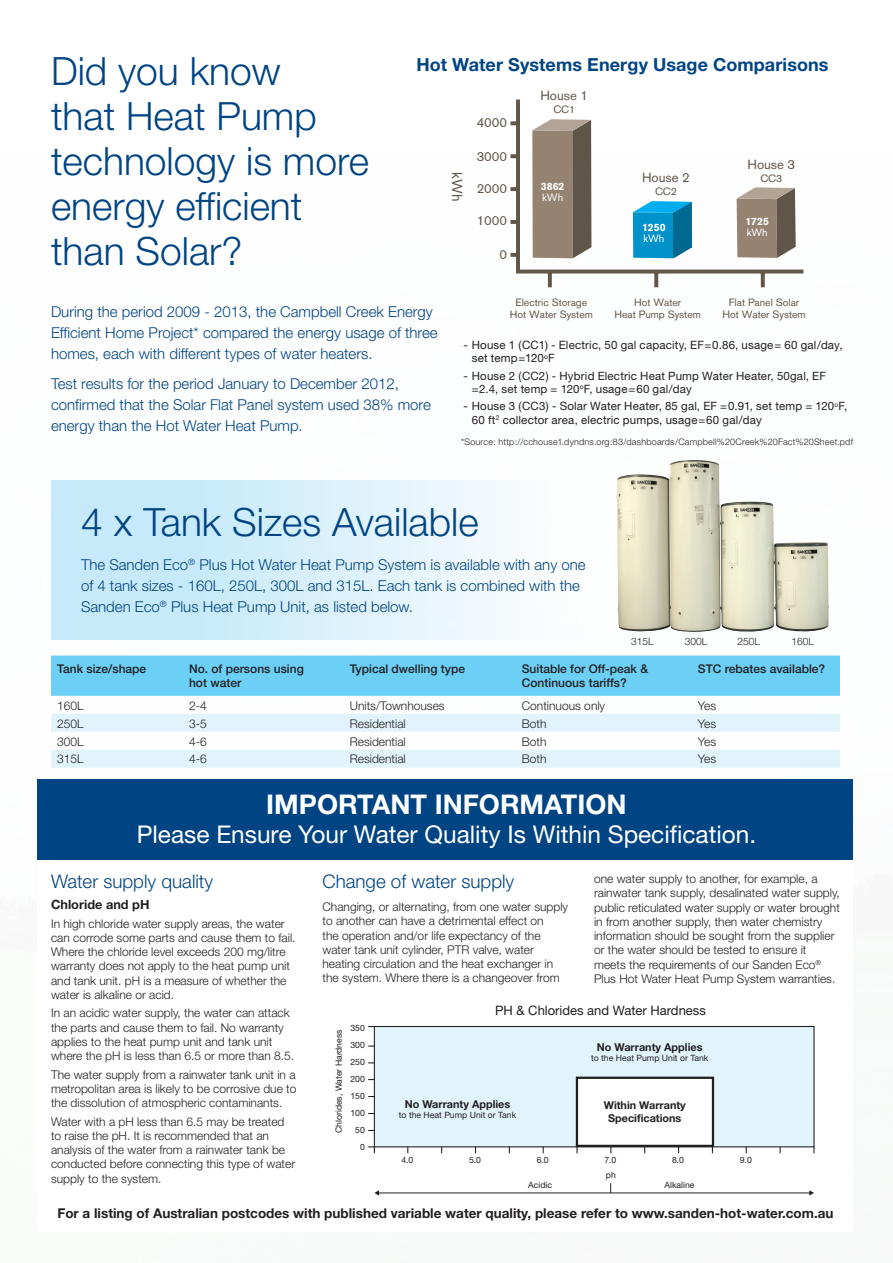
<style>
.page{position:relative;width:893px;height:1263px;background:#fff}
.page>*{position:absolute;margin:0;border:0;box-sizing:border-box;transform-origin:0 0}
.t1{font:300 39px/45px "Helvetica Neue";color:#014483}
.t2{font:700 27.15px "Helvetica Neue";color:#fff}
.t3{font:24.45px "Helvetica Neue";color:#fff}
.t4{font:300 18.75px "Helvetica Neue";color:#014483}
.t5{font:700 18px "Helvetica Neue";letter-spacing:.005em;color:#014483}
.t6{font:300 15px/21px "Helvetica Neue";color:#014483}
.t7{font:14.4px "Akzidenz Grotesk BE";color:#61564a}
.t8{font:700 13.5px "Helvetica Neue";color:#231f20}
.t9{font:13.2px "Akzidenz Grotesk BE";color:#61564a}
.t10{font:13.05px "Helvetica Neue";color:#231f20}
.t11{font:700 12.75px "Helvetica Neue";color:#231f20}
.t12{font:300 12px/14.2px "Helvetica Neue";color:#231f20}
.t13{font:500 12px/14px "Helvetica Neue";color:#231f20}
.t14{font:11.55px/13.2px "Helvetica Neue";letter-spacing:.015em;color:#231f20}
.t15{font:700 10.8px/13px "Helvetica Neue";color:#231f20;text-align:center}
.t16{font:10.5px/12.6px "Akzidenz Grotesk BE";color:#61564a;text-align:center}
.t17{font:700 10.5px "Akzidenz Grotesk BE";color:#fff}
.t18{font:10.5px "Akzidenz Grotesk BE";color:#fff}
.t19{font:300 10.2px "Helvetica Neue";color:#231f20}
.t20{font:300 9px "Helvetica Neue";letter-spacing:.025em;color:#231f20}
.t21{font:8.7px/17px "Helvetica Neue";color:#231f20;text-align:right}
</style>
<div class="page">
<div style="left:51px;top:655px;width:789px;height:41px;background:#6bcff6"></div>
<div style="left:51px;top:714px;width:789px;height:18px;background:#e1f4fc"></div>
<div style="left:51px;top:750px;width:789px;height:18px;background:#e1f4fc"></div>
<div style="left:51px;top:480px;width:532px;height:159px;background:linear-gradient(to right,#bbe6f9,#fbfcfd)"></div>
<svg style="left:510px;top:99px;width:294px;height:189px"></svg>
<svg style="left:633px;top:201px;width:59px;height:57px;background:#1192c2"></svg>
<svg style="left:737px;top:187px;width:59px;height:71px;background:#928375"></svg>
<div style="left:37px;top:779px;width:816px;height:80px;background:#014483"></div>
<div style="left:374px;top:1026px;width:440px;height:121px;background:#e1f4fc"></div>
<div style="left:374px;top:1026px;width:440px;height:121px;border:1px solid #231f20"></div>
<div style="left:577px;top:1078px;width:136px;height:68px;background:#fff"></div>
<div style="left:576px;top:1077px;width:138px;height:70px;border:2px solid #231f20"></div>
<svg style="left:576px;top:1147px;width:2px;height:6px"></svg>
<svg style="left:368px;top:1146px;width:7px;height:7px"></svg>
<hr style="left:378px;top:1193px;width:432px;height:1px;background:#231f20">
<svg style="left:809px;top:1190px;width:5px;height:5px"></svg>
<svg style="left:374px;top:1190px;width:5px;height:5px"></svg>
<img style="left:617px;top:460px;width:212px;height:172px">
<h1 class="t1" style="left:51px;top:48px;width:319px">Did you know<br>that Heat Pump technology is more energy efficient than Solar?</h1>
<h3 class="t5" style="left:416px;top:54px;width:414px">Hot Water Systems Energy Usage Comparisons</h3>
<p class="t7" style="left:466px;top:172px;width:30px;rotate:90deg">kWh</p>
<p class="t9" style="left:477px;top:115px;width:32px">4000</p>
<p class="t9" style="left:477px;top:148px;width:32px">3000</p>
<p class="t9" style="left:477px;top:181px;width:32px">2000</p>
<p class="t9" style="left:477px;top:213px;width:32px">1000</p>
<p class="t9" style="left:500px;top:246px;width:9px">0</p>
<p class="t9" style="left:540px;top:88px;width:49px">House 1</p>
<p class="t16" style="left:553px;top:103px;width:23px">CC1</p>
<p class="t17" style="left:541px;top:180px;width:25px">3862</p>
<p class="t18" style="left:542px;top:191px;width:23px">kWh</p>
<p class="t9" style="left:642px;top:170px;width:49px">House 2</p>
<p class="t16" style="left:655px;top:185px;width:23px">CC2</p>
<p class="t17" style="left:642px;top:222px;width:25px">1250</p>
<p class="t18" style="left:643px;top:232px;width:23px">kWh</p>
<p class="t9" style="left:747px;top:157px;width:49px">House 3</p>
<p class="t16" style="left:760px;top:172px;width:23px">CC3</p>
<p class="t17" style="left:745px;top:216px;width:25px">1725</p>
<p class="t18" style="left:747px;top:226px;width:23px">kWh</p>
<p class="t6" style="left:51px;top:301px;width:388px">During the period 2009 - 2013, the Campbell Creek Energy<br>Efficient Home Project* compared the energy usage of three homes, each with different types of water heaters.</p>
<p class="t6" style="left:51px;top:373px;width:381px">Test results for the period January to December 2012, confirmed that the Solar Flat Panel system used 38% more energy than the Hot Water Heat Pump.</p>
<p class="t16" style="left:510px;top:296px;width:85px">Electric Storage<br>Hot Water System</p>
<p class="t16" style="left:614px;top:296px;width:88px">Hot Water<br>Heat Pump System</p>
<p class="t16" style="left:722px;top:296px;width:85px">Flat Panel Solar<br>Hot Water System</p>
<p class="t14" style="left:472px;top:338px;width:372px;text-indent:-8px">- House 1 (CC1) - Electric, 50 gal capacity, EF=0.86, usage= 60 gal/day, set temp=120<sup>o</sup>F</p>
<p class="t14" style="left:472px;top:369px;width:356px;text-indent:-8px">- House 2 (CC2) - Hybrid Electric Heat Pump Water Heater, 50gal, EF =2.4, set temp = 120<sup>o</sup>F, usage=60 gal/day</p>
<p class="t14" style="left:472px;top:399px;width:377px;text-indent:-8px">- House 3 (CC3) - Solar Water Heater, 85 gal, EF =0.91, set temp = 120<sup>o</sup>F,<br>60 ft<sup>2</sup> collector area, electric pumps, usage=60 gal/day</p>
<p class="t20" style="left:461px;top:436px;width:393px">*Source: http://cchouse1.dyndns.org:83/dashboards/Campbell%20Creek%20Fact%20Sheet.pdf</p>
<h1 class="t1" style="left:81px;top:499px;width:399px">4 x Tank Sizes Available</h1>
<p class="t6" style="left:81px;top:554px;width:506px">The Sanden Eco<sup>®</sup> Plus Hot Water Heat Pump System is available with any one of 4 tank sizes - 160L, 250L, 300L and 315L. Each tank is combined with the<br>Sanden Eco<sup>®</sup> Plus Heat Pump Unit, as listed below.</p>
<p class="t19" style="left:631px;top:636px;width:24px">315L</p>
<p class="t19" style="left:685px;top:636px;width:24px">300L</p>
<p class="t19" style="left:737px;top:636px;width:24px">250L</p>
<p class="t19" style="left:792px;top:636px;width:24px">160L</p>
<p class="t13" style="left:57px;top:662px;width:91px">Tank size/shape</p>
<p class="t13" style="left:189px;top:662px;width:116px">No. of persons using hot water</p>
<p class="t13" style="left:350px;top:662px;width:117px">Typical dwelling type</p>
<p class="t13" style="left:522px;top:662px;width:128px">Suitable for Off-peak &amp;<br>Continuous tariffs?</p>
<p class="t13" style="left:698px;top:662px;width:129px">STC rebates available?</p>
<p class="t12" style="left:57px;top:698px;width:28px">160L</p>
<p class="t12" style="left:189px;top:698px;width:19px">2-4</p>
<p class="t12" style="left:350px;top:698px;width:96px">Units/Townhouses</p>
<p class="t12" style="left:522px;top:698px;width:85px">Continuous only</p>
<p class="t12" style="left:698px;top:698px;width:20px">Yes</p>
<p class="t12" style="left:57px;top:716px;width:28px">250L</p>
<p class="t12" style="left:189px;top:716px;width:19px">3-5</p>
<p class="t12" style="left:350px;top:716px;width:58px">Residential</p>
<p class="t12" style="left:522px;top:716px;width:26px">Both</p>
<p class="t12" style="left:698px;top:716px;width:20px">Yes</p>
<p class="t12" style="left:57px;top:734px;width:28px">300L</p>
<p class="t12" style="left:189px;top:734px;width:19px">4-6</p>
<p class="t12" style="left:350px;top:734px;width:58px">Residential</p>
<p class="t12" style="left:522px;top:734px;width:26px">Both</p>
<p class="t12" style="left:698px;top:734px;width:20px">Yes</p>
<p class="t12" style="left:57px;top:752px;width:28px">315L</p>
<p class="t12" style="left:189px;top:752px;width:19px">4-6</p>
<p class="t12" style="left:350px;top:752px;width:58px">Residential</p>
<p class="t12" style="left:522px;top:752px;width:26px">Both</p>
<p class="t12" style="left:698px;top:752px;width:20px">Yes</p>
<h2 class="t2" style="left:266px;top:787px;width:362px">IMPORTANT INFORMATION</h2>
<h3 class="t3" style="left:137px;top:820px;width:621px">Please Ensure Your Water Quality Is Within Specification.</h3>
<h3 class="t4" style="left:51px;top:870px;width:164px">Water supply quality</h3>
<p class="t11" style="left:51px;top:897px;width:100px">Chloride and pH</p>
<p class="t12" style="left:51px;top:916px;width:246px">In high chloride water supply areas, the water can corrode some parts and cause them to fail.<br>Where the chloride level exceeds 200 mg/litre warranty does not apply to the heat pump unit and tank unit. pH is a measure of whether the water is alkaline or acid.</p>
<p class="t12" style="left:51px;top:1006px;width:245px">In an acidic water supply, the water can attack the parts and cause them to fail. No warranty applies to the heat pump unit and tank unit where the pH is less than 6.5 or more than 8.5.</p>
<p class="t12" style="left:51px;top:1067px;width:247px;text-align:justify">The water supply from a rainwater tank unit in a metropolitan area is likely to be corrosive due to the dissolution of atmospheric contaminants.</p>
<p class="t12" style="left:51px;top:1114px;width:246px">Water with a pH less than 6.5 may be treated to raise the pH. It is recommended that an analysis of the water from a rainwater tank be conducted before connecting this type of water supply to the system.</p>
<p class="t12" style="left:594px;top:871px;width:247px">one water supply to another, for example, a rainwater tank supply, desalinated water supply, public reticulated water supply or water brought in from another supply, then water chemistry information should be sought from the supplier or the water should be tested to ensure it meets the requirements of our Sanden Eco<sup>® </sup>Plus Hot Water Heat Pump System warranties.</p>
<p class="t10" style="left:495px;top:1003px;width:212px">PH &amp; Chlorides and Water Hardness</p>
<h3 class="t4" style="left:322px;top:870px;width:193px">Change of water supply</h3>
<p class="t12" style="left:322px;top:899px;width:247px">Changing, or alternating, from one water supply to another can have a detrimental effect on<br>the operation and/or life expectancy of the water tank unit cylinder, PTR valve, water heating circulation and the heat exchanger in the system. Where there is a changeover from</p>
<p class="t21" style="left:330px;top:1133px;width:105px;rotate:-90deg">Chlorides, Water Hardness</p>
<p class="t21" style="left:350px;top:1019px;width:16px">350<br>300<br>250<br>200<br>150<br>100<br>50<br>0</p>
<p class="t15" style="left:597px;top:1040px;width:107px">No Warranty Applies</p>
<p class="t21" style="left:591px;top:1049px;width:119px">to the Heat Pump Unit or Tank</p>
<p class="t15" style="left:604px;top:1098px;width:84px">Within Warranty<br>Specifications</p>
<p class="t15" style="left:405px;top:1097px;width:107px">No Warranty Applies</p>
<p class="t21" style="left:399px;top:1106px;width:119px">to the Heat Pump Unit or Tank</p>
<p class="t21" style="left:401px;top:1151px;width:14px">4.0</p>
<p class="t21" style="left:469px;top:1151px;width:14px">5.0</p>
<p class="t21" style="left:537px;top:1151px;width:14px">6.0</p>
<p class="t21" style="left:604px;top:1151px;width:14px">7.0</p>
<p class="t21" style="left:672px;top:1151px;width:14px">8.0</p>
<p class="t21" style="left:740px;top:1151px;width:14px">9.0</p>
<p class="t21" style="left:606px;top:1167px;width:11px">ph</p>
<p class="t21" style="left:528px;top:1177px;width:25px">Acidic</p>
<p class="t21" style="left:664px;top:1177px;width:32px">Alkaline</p>
<p class="t8" style="left:57px;top:1205px;width:778px">For a listing of Australian postcodes with published variable water quality, please refer to www.sanden-hot-water.com.au</p>
</div>
